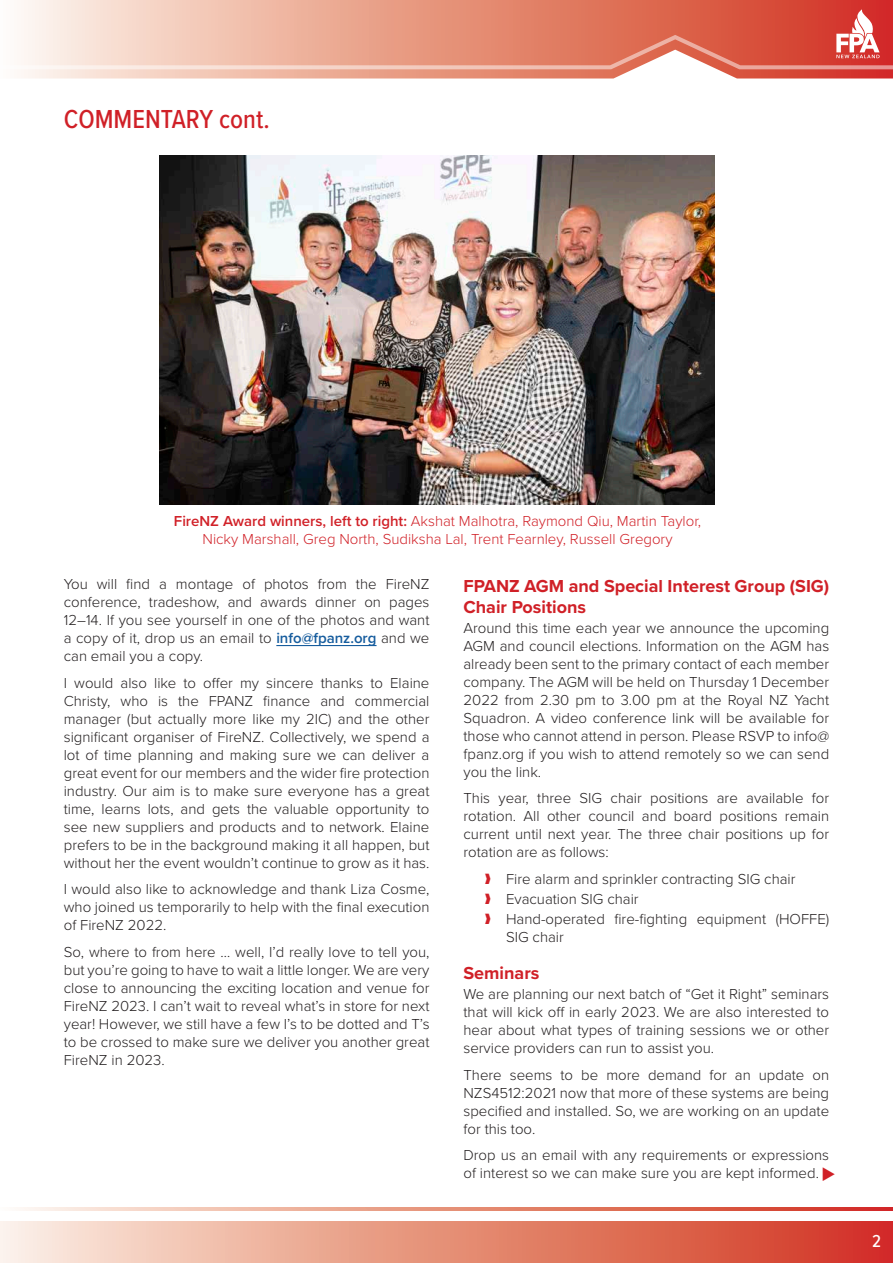
<style>
.page{position:relative;width:893px;height:1263px;background:#fff}
.page>*{position:absolute;margin:0;border:0;box-sizing:border-box;transform-origin:0 0}
.t1{font:500 27px "Proxima Nova Cond";color:#d02027}
.t2{font:700 18px/20.2px "Proxima Nova";color:#d02027}
.t3{font:500 18px "Proxima Nova Cond";color:#fff}
.t4{font:300 15px/18px "Proxima Nova";color:#231f20;text-align:justify}
.t5{font:300 15px/18px "Proxima Nova";color:#d12128;text-align:center}
.s1{font-weight:600}
.s2{font-weight:600;color:#175d9e}
.s3{color:#d02027}
</style>
<div class="page">
<div style="left:0;top:1221px;width:893px;height:42px;background:linear-gradient(to right,#fbefdd,#d1301b)"></div>
<svg style="left:20px;top:1207px;width:873px;height:4px;background:#e6907d"></svg>
<svg style="left:21px;top:0;width:872px;height:9px;background:#e6907d"></svg>
<svg style="left:21px;top:69px;width:872px;height:10px;background:#eba99a"></svg>
<svg style="left:21px;top:9px;width:872px;height:60px;background:#e89a88"></svg>
<img style="left:159px;top:155px;width:556px;height:349px">
<hr style="left:276px;top:645px;width:101px;height:1px;background:#175d9e">
<h1 class="t1" style="left:64px;top:100px;width:207px">COMMENTARY cont.</h1>
<p class="t5" style="left:174px;top:512px;width:529px"><span class="s1">FireNZ Award winners, left to right:</span> Akshat Malhotra, Raymond Qiu, Martin Taylor,<br>Nicky Marshall, Greg North, Sudiksha Lal, Trent Fearnley, Russell Gregory</p>
<p class="t4" style="left:64px;top:574px;width:367px">You will find a montage of photos from the FireNZ conference, tradeshow, and awards dinner on pages 12–14. If you see yourself in one of the photos and want a copy of it, drop us an email to <span class="s2">info@fpanz.org</span> and we can email you a copy.</p>
<p class="t4" style="left:64px;top:673px;width:367px">I would also like to offer my sincere thanks to Elaine Christy, who is the FPANZ finance and commercial manager (but actually more like my 2IC) and the other significant organiser of FireNZ. Collectively, we spend a lot of time planning and making sure we can deliver a great event for our members and the wider fire protection industry. Our aim is to make sure everyone has a great time, learns lots, and gets the valuable opportunity to see new suppliers and products and to network. Elaine prefers to be in the background making it all happen, but without her the event wouldn’t continue to grow as it has.</p>
<p class="t4" style="left:64px;top:879px;width:367px">I would also like to acknowledge and thank Liza Cosme, who joined us temporarily to help with the final execution of FireNZ 2022.</p>
<p class="t4" style="left:64px;top:942px;width:367px">So, where to from here … well, I’d really love to tell you, but you’re going to have to wait a little longer. We are very close to announcing the exciting location and venue for FireNZ 2023. I can’t wait to reveal what’s in store for next year! However, we still have a few I’s to be dotted and T’s to be crossed to make sure we deliver you another great FireNZ in 2023.</p>
<p class="t2" style="left:463px;top:576px;width:367px">FPANZ AGM and Special Interest Group (SIG)<br>Chair Positions</p>
<p class="t4" style="left:463px;top:618px;width:367px">Around this time each year we announce the upcoming AGM and council elections. Information on the AGM has already been sent to the primary contact of each member company. The AGM will be held on Thursday 1 December 2022 from 2.30 pm to 3.00 pm at the Royal NZ Yacht Squadron. A video conference link will be available for those who cannot attend in person. Please RSVP to info@ fpanz.org if you wish to attend remotely so we can send you the link.</p>
<p class="t4" style="left:463px;top:788px;width:367px">This year, three SIG chair positions are available for rotation. All other council and board positions remain current until next year. The three chair positions up for rotation are as follows:</p>
<p class="t4" style="left:485px;top:868px;width:346px;line-height:20.1px;text-align:left"><span class="s3">❱</span> Fire alarm and sprinkler contracting SIG chair<br><span class="s3">❱</span> Evacuation SIG chair<br><span class="s3">❱</span> Hand-operated fire-fighting equipment (HOFFE)</p>
<p class="t4" style="left:506px;top:927px;width:59px">SIG chair</p>
<p class="t2" style="left:463px;top:963px;width:77px">Seminars</p>
<p class="t4" style="left:463px;top:984px;width:367px">We are planning our next batch of “Get it Right” seminars that will kick off in early 2023. We are also interested to hear about what types of training sessions we or other service providers can run to assist you.</p>
<p class="t4" style="left:463px;top:1065px;width:367px">There seems to be more demand for an update on NZS4512:2021 now that more of these systems are being specified and installed. So, we are working on an update for this too.</p>
<p class="t4" style="left:463px;top:1146px;width:374px">Drop us an email with any requirements or expressions of interest so we can make sure you are kept informed. <span class="s3">◆</span></p>
<p class="t3" style="left:872px;top:1227px;width:10px">2</p>
</div>
